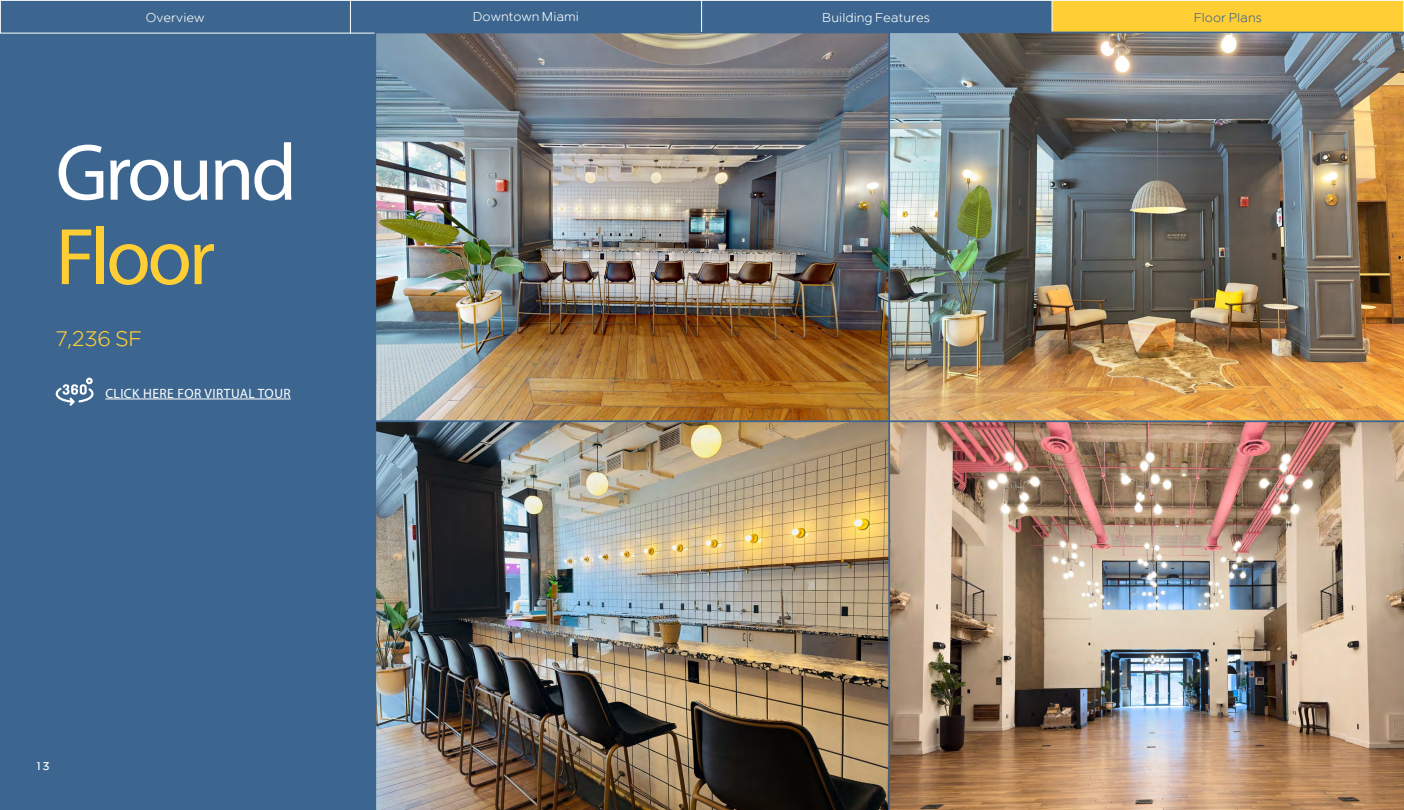
<style>
.page{position:relative;width:1404px;height:810px;background:#3c6690}
.page>*{position:absolute;margin:0;border:0;box-sizing:border-box;transform-origin:0 0}
.t1{font:80.93px "Myriad Pro";letter-spacing:-.04em;color:#fff}
.t2{font:80.93px "Myriad Pro";letter-spacing:-.04em;color:#ffce35}
.t3{font:300 21px "Shvo";color:#ffce35}
.t4{font:13.5px "Myriad Pro";letter-spacing:.03em;color:#fff}
.t5{font:300 12.75px "Shvo";color:#fff}
.t6{font:300 12.75px "Shvo";color:#3c6690}
.t7{font:700 11.25px "Shvo";color:#fff}
</style>
<div class="page">
<div style="left:1052px;top:0;width:351px;height:33px;background:#ffce35"></div>
<hr style="left:350px;top:0;width:1px;height:33px;background:#fff">
<hr style="left:701px;top:0;width:1px;height:33px;background:#fff">
<hr style="left:1052px;top:0;width:1px;height:33px;background:#fff">
<div style="left:0;top:0;width:1404px;height:33px;border:1px solid #fff"></div>
<svg style="left:56px;top:378px;width:38px;height:28px"></svg>
<hr style="left:105px;top:399px;width:186px;height:1px;background:#fff">
<img style="left:378px;top:35px;width:509px;height:384px">
<div style="left:375px;top:32px;width:515px;height:390px;border:2px solid #3c6690"></div>
<img style="left:375px;top:421px;width:514px;height:389px">
<img style="left:889px;top:32px;width:515px;height:389px">
<img style="left:889px;top:421px;width:515px;height:389px">
<p class="t5" style="left:146px;top:10px;width:60px">Overview</p>
<p class="t5" style="left:473px;top:9px;width:108px">Downtown Miami</p>
<p class="t5" style="left:822px;top:10px;width:109px">Building Features</p>
<p class="t6" style="left:1194px;top:10px;width:70px">Floor Plans</p>
<h1 class="t1" style="left:56px;top:123px;width:243px">Ground</h1>
<h1 class="t2" style="left:56px;top:207px;width:161px">Floor</h1>
<h2 class="t3" style="left:56px;top:326px;width:88px">7,236 SF</h2>
<p class="t4" style="left:105px;top:385px;width:187px">CLICK HERE FOR VIRTUAL TOUR</p>
<p class="t7" style="left:36px;top:759px;width:15px">13</p>
</div>
